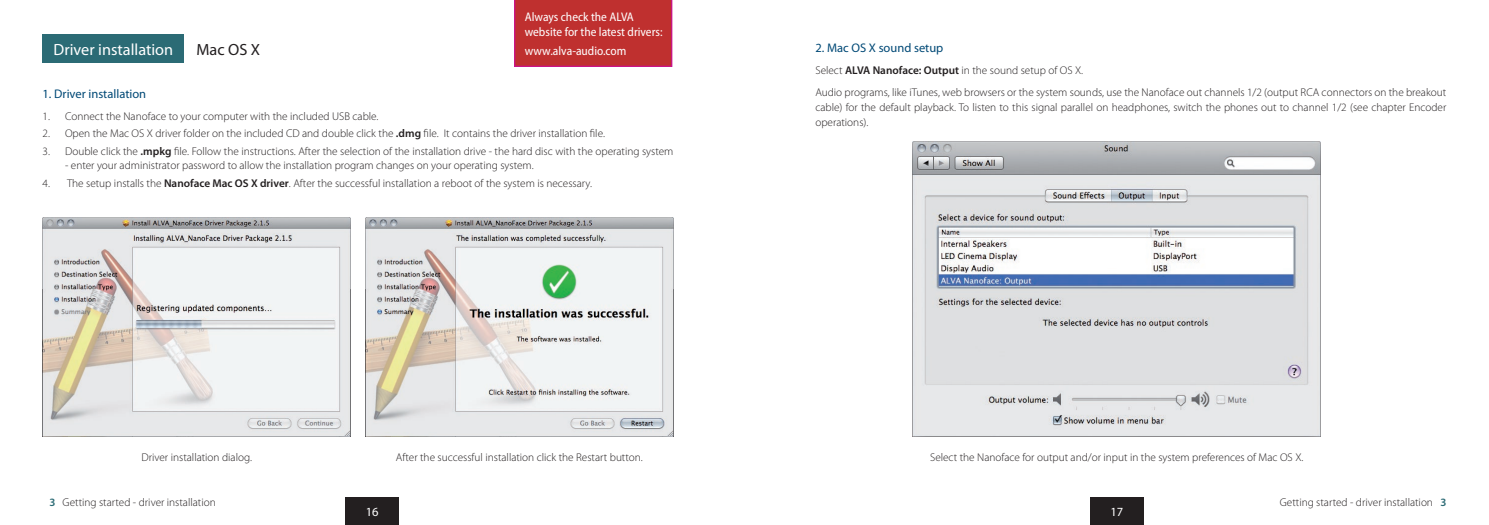
<style>
.page{position:relative;width:1489px;height:525px;background:#fff}
.page>*{position:absolute;margin:0;border:0;box-sizing:border-box;transform-origin:0 0}
.t1{font:16.25px "Myriad Pro";color:#fff}
.t2{font:16.25px "Myriad Pro";color:#231f20}
.t3{font:semi-condensed 12.5px/15px "Myriad Pro";color:#fff}
.t4{font:12.5px "Myriad Pro";color:#004976}
.t5{font:12.5px "Myriad Pro";color:#fff}
.t6{font:300 11.25px/22.1px "Myriad Pro";color:#231f20}
.s1{font-weight:600}
.s2{font-weight:600;color:#2b6b75}
</style>
<div class="page">
<div style="left:345px;top:497px;width:54px;height:27px;background:#231f20"></div>
<div style="left:1090px;top:497px;width:53px;height:27px;background:#231f20"></div>
<div style="left:43px;top:34px;width:141px;height:29px;background:#2b6b75"></div>
<img style="left:43px;top:217px;width:308px;height:219px">
<img style="left:365px;top:217px;width:308px;height:219px">
<img style="left:912px;top:141px;width:408px;height:295px">
<div style="left:514px;top:0;width:158px;height:67px;background:#bf302f"></div>
<h1 class="t1" style="left:54px;top:39px;width:121px">Driver installation</h1>
<h1 class="t2" style="left:196px;top:39px;width:65px">Mac OS X</h1>
<p class="t3" style="left:525px;top:10px;width:139px">Always check the ALVA website for the latest drivers:</p>
<p class="t3" style="left:525px;top:43px;width:103px">www.alva-audio.com</p>
<p class="t4" style="left:43px;top:86px;width:105px">1. Driver installation</p>
<p class="t6" style="left:43px;top:105px;width:337px">1. Connect the Nanoface to your computer with the included USB cable.</p>
<p class="t6" style="left:43px;top:123px;width:564px">2. Open the Mac OS X driver folder on the included CD and double click the <span class="s1">.dmg</span> file. It contains the driver installation file.</p>
<p class="t6" style="left:43px;top:140px;width:632px">3. Double click the <span class="s1">.mpkg</span> file. Follow the instructions. After the selection of the installation drive - the hard disc with the operating system</p>
<p class="t6" style="left:65px;top:154px;width:470px">- enter your administrator password to allow the installation program changes on your operating system.</p>
<p class="t6" style="left:43px;top:172px;width:551px">4. The setup installs the <span class="s1">Nanoface Mac OS X driver</span>. After the successful installation a reboot of the system is necessary.</p>
<p class="t6" style="left:141px;top:446px;width:112px">Driver installation dialog.</p>
<p class="t6" style="left:396px;top:446px;width:248px">After the successful installation click the Restart button.</p>
<p class="t4" style="left:815px;top:40px;width:129px">2. Mac OS X sound setup</p>
<p class="t6" style="left:815px;top:59px;width:632px">Select <span class="s1">ALVA Nanoface: Output</span> in the sound setup of OS X.<br>Audio programs, like iTunes, web browsers or the system sounds, use the Nanoface out channels 1/2 (output RCA connectors on the breakout</p>
<p class="t6" style="left:815px;top:100px;width:632px;line-height:15px">cable) for the default playback. To listen to this signal parallel on headphones, switch the phones out to channel 1/2 (see chapter Encoder operations).</p>
<p class="t6" style="left:930px;top:446px;width:375px">Select the Nanoface for output and/or input in the system preferences of Mac OS X.</p>
<p class="t6" style="left:50px;top:491px;width:168px"><span class="s2">3</span> Getting started - driver installation</p>
<p class="t6" style="left:1279px;top:491px;width:168px">Getting started - driver installation <span class="s2">3</span></p>
<p class="t5" style="left:366px;top:504px;width:14px">16</p>
<p class="t5" style="left:1110px;top:504px;width:14px">17</p>
</div>
